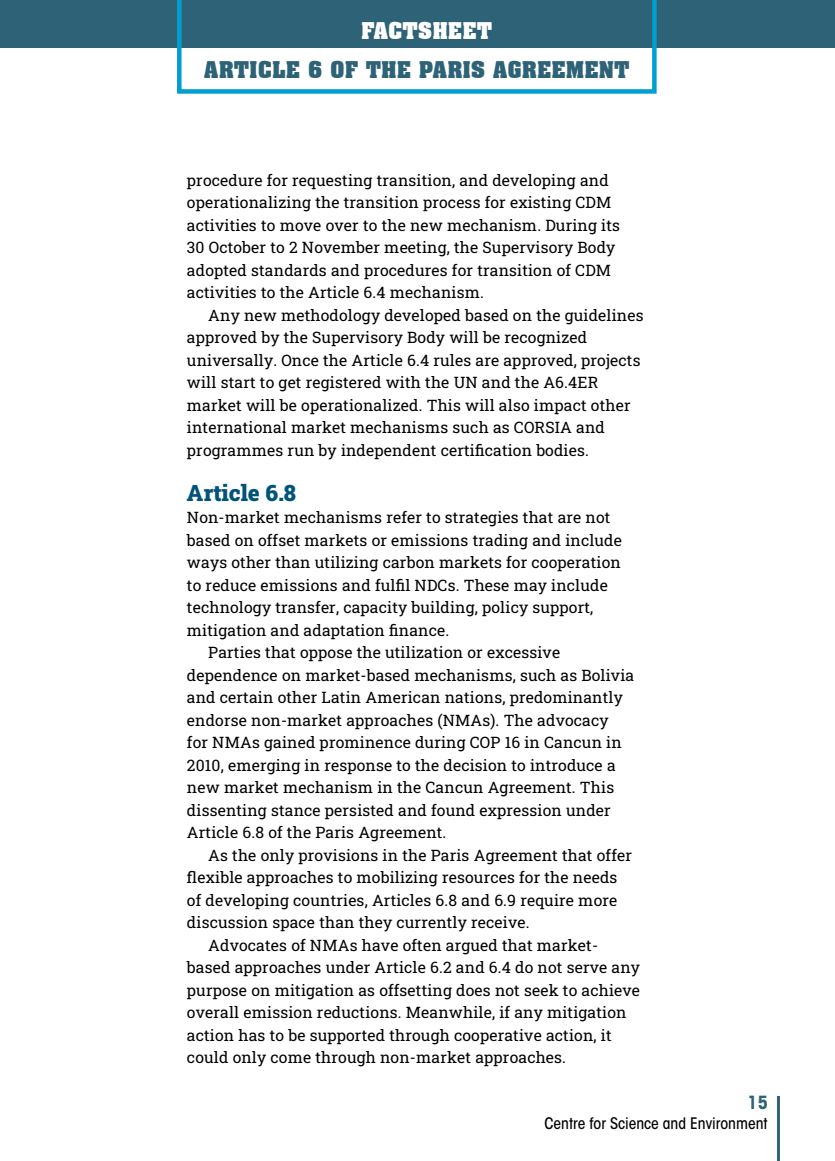
<style>
.page{position:relative;width:835px;height:1161px;background:#fff}
.page>*{position:absolute;margin:0;border:0;box-sizing:border-box;transform-origin:0 0}
.t1{font:700 22.5px "Aachen BT";color:#2e6377}
.t2{font:900 22.5px "Roboto Slab";color:#00537b}
.t3{font:700 22.5px "Aachen BT";color:#fff}
.t4{font:700 condensed 18px "ITC Avant Garde Std";color:#2e6377}
.t5{font:15.75px/22.5px "Roboto Slab";letter-spacing:.01em;color:#000}
.t6{font:500 condensed 15.75px "ITC Avant Garde Std";color:#000}
</style>
<div class="page">
<div style="left:0;top:0;width:835px;height:48px;background:#2e6377"></div>
<svg style="left:177px;top:0;width:480px;height:94px"></svg>
<hr style="left:777px;top:1096px;width:3px;height:65px;background:#2e6377">
<h1 class="t3" style="left:361px;top:17px;width:133px">FACTSHEET</h1>
<h1 class="t1" style="left:204px;top:56px;width:427px">ARTICLE 6 OF THE PARIS AGREEMENT</h1>
<p class="t5" style="left:187px;top:168px;width:434px">procedure for requesting transition, and developing and operationalizing the transition process for existing CDM activities to move over to the new mechanism. During its 30 October to 2 November meeting, the Supervisory Body adopted standards and procedures for transition of CDM activities to the Article 6.4 mechanism.</p>
<p class="t5" style="left:187px;top:303px;width:458px;text-indent:21px">Any new methodology developed based on the guidelines approved by the Supervisory Body will be recognized universally. Once the Article 6.4 rules are approved, projects will start to get registered with the UN and the A6.4ER market will be operationalized. This will also impact other international market mechanisms such as CORSIA and programmes run by independent certification bodies.</p>
<h1 class="t2" style="left:187px;top:477px;width:111px">Article 6.8</h1>
<p class="t5" style="left:187px;top:506px;width:425px">Non-market mechanisms refer to strategies that are not</p>
<p class="t5" style="left:187px;top:528px;width:436px">based on offset markets or emissions trading and include</p>
<p class="t5" style="left:187px;top:551px;width:435px">ways other than utilizing carbon markets for cooperation</p>
<p class="t5" style="left:187px;top:573px;width:422px">to reduce emissions and fulfil NDCs. These may include</p>
<p class="t5" style="left:187px;top:596px;width:408px">technology transfer, capacity building, policy support,</p>
<p class="t5" style="left:187px;top:618px;width:264px">mitigation and adaptation finance.</p>
<p class="t5" style="left:208px;top:641px;width:353px">Parties that oppose the utilization or excessive</p>
<p class="t5" style="left:187px;top:663px;width:449px">dependence on market-based mechanisms, such as Bolivia</p>
<p class="t5" style="left:187px;top:686px;width:437px">and certain other Latin American nations, predominantly</p>
<p class="t5" style="left:187px;top:708px;width:423px">endorse non-market approaches (NMAs). The advocacy</p>
<p class="t5" style="left:187px;top:731px;width:436px">for NMAs gained prominence during COP 16 in Cancun in</p>
<p class="t5" style="left:187px;top:753px;width:430px">2010, emerging in response to the decision to introduce a</p>
<p class="t5" style="left:187px;top:776px;width:429px">new market mechanism in the Cancun Agreement. This</p>
<p class="t5" style="left:187px;top:798px;width:425px">dissenting stance persisted and found expression under</p>
<p class="t5" style="left:187px;top:821px;width:261px">Article 6.8 of the Paris Agreement.</p>
<p class="t5" style="left:208px;top:843px;width:425px">As the only provisions in the Paris Agreement that offer</p>
<p class="t5" style="left:187px;top:866px;width:432px">flexible approaches to mobilizing resources for the needs</p>
<p class="t5" style="left:187px;top:888px;width:432px">of developing countries, Articles 6.8 and 6.9 require more</p>
<p class="t5" style="left:187px;top:911px;width:344px">discussion space than they currently receive.</p>
<p class="t5" style="left:208px;top:933px;width:391px">Advocates of NMAs have often argued that market-</p>
<p class="t5" style="left:187px;top:956px;width:455px">based approaches under Article 6.2 and 6.4 do not serve any</p>
<p class="t5" style="left:187px;top:978px;width:455px">purpose on mitigation as offsetting does not seek to achieve</p>
<p class="t5" style="left:187px;top:1001px;width:441px">overall emission reductions. Meanwhile, if any mitigation</p>
<p class="t5" style="left:187px;top:1023px;width:426px">action has to be supported through cooperative action, it</p>
<p class="t5" style="left:187px;top:1046px;width:381px">could only come through non-market approaches.</p>
<p class="t4" style="left:748px;top:1091px;width:22px">15</p>
<p class="t6" style="left:545px;top:1113px;width:225px">Centre for Science and Environment</p>
</div>
